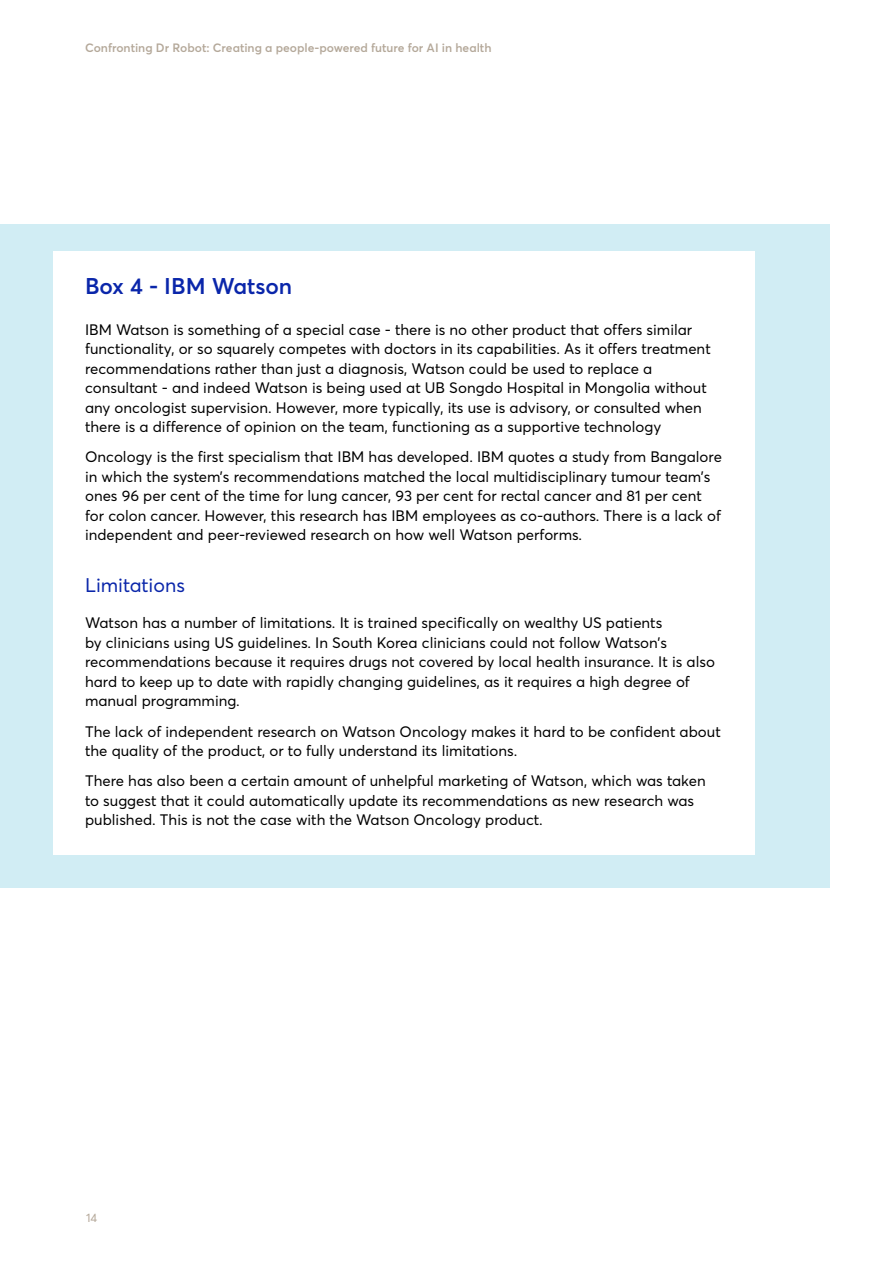
<style>
.page{position:relative;width:893px;height:1263px;background:#fff}
.page>*{position:absolute;margin:0;border:0;box-sizing:border-box;transform-origin:0 0}
.t1{font:600 22.5px "Averta";color:#0a26aa}
.t2{font:19.5px "Averta";color:#0a26aa}
.t3{font:15px/19.5px "Averta";color:#000}
.t4{font:600 12px "Averta";color:#b4a899}
.t5{font:12px "Averta";color:#b4a899}
</style>
<div class="page">
<div style="left:0;top:224px;width:829px;height:663px;background:#d1edf4"></div>
<div style="left:53px;top:251px;width:702px;height:603px;background:#fff"></div>
<p class="t4" style="left:85px;top:40px;width:408px">Confronting Dr Robot: Creating a people-powered future for AI in health</p>
<h1 class="t1" style="left:85px;top:272px;width:209px">Box 4 - IBM Watson</h1>
<p class="t3" style="left:85px;top:319px;width:627px">IBM Watson is something of a special case - there is no other product that offers similar functionality, or so squarely competes with doctors in its capabilities. As it offers treatment recommendations rather than just a diagnosis, Watson could be used to replace a consultant - and indeed Watson is being used at UB Songdo Hospital in Mongolia without any oncologist supervision. However, more typically, its use is advisory, or consulted when there is a difference of opinion on the team, functioning as a supportive technology</p>
<p class="t3" style="left:85px;top:447px;width:638px">Oncology is the first specialism that IBM has developed. IBM quotes a study from Bangalore in which the system’s recommendations matched the local multidisciplinary tumour team’s ones 96 per cent of the time for lung cancer, 93 per cent for rectal cancer and 81 per cent for colon cancer. However, this research has IBM employees as co-authors. There is a lack of independent and peer-reviewed research on how well Watson performs.</p>
<h2 class="t2" style="left:85px;top:573px;width:101px">Limitations</h2>
<p class="t3" style="left:85px;top:613px;width:631px">Watson has a number of limitations. It is trained specifically on wealthy US patients<br>by clinicians using US guidelines. In South Korea clinicians could not follow Watson’s recommendations because it requires drugs not covered by local health insurance. It is also hard to keep up to date with rapidly changing guidelines, as it requires a high degree of manual programming.</p>
<p class="t3" style="left:85px;top:721px;width:637px">The lack of independent research on Watson Oncology makes it hard to be confident about the quality of the product, or to fully understand its limitations.</p>
<p class="t3" style="left:85px;top:771px;width:622px">There has also been a certain amount of unhelpful marketing of Watson, which was taken to suggest that it could automatically update its recommendations as new research was published. This is not the case with the Watson Oncology product.</p>
<p class="t5" style="left:86px;top:1210px;width:13px">14</p>
</div>
